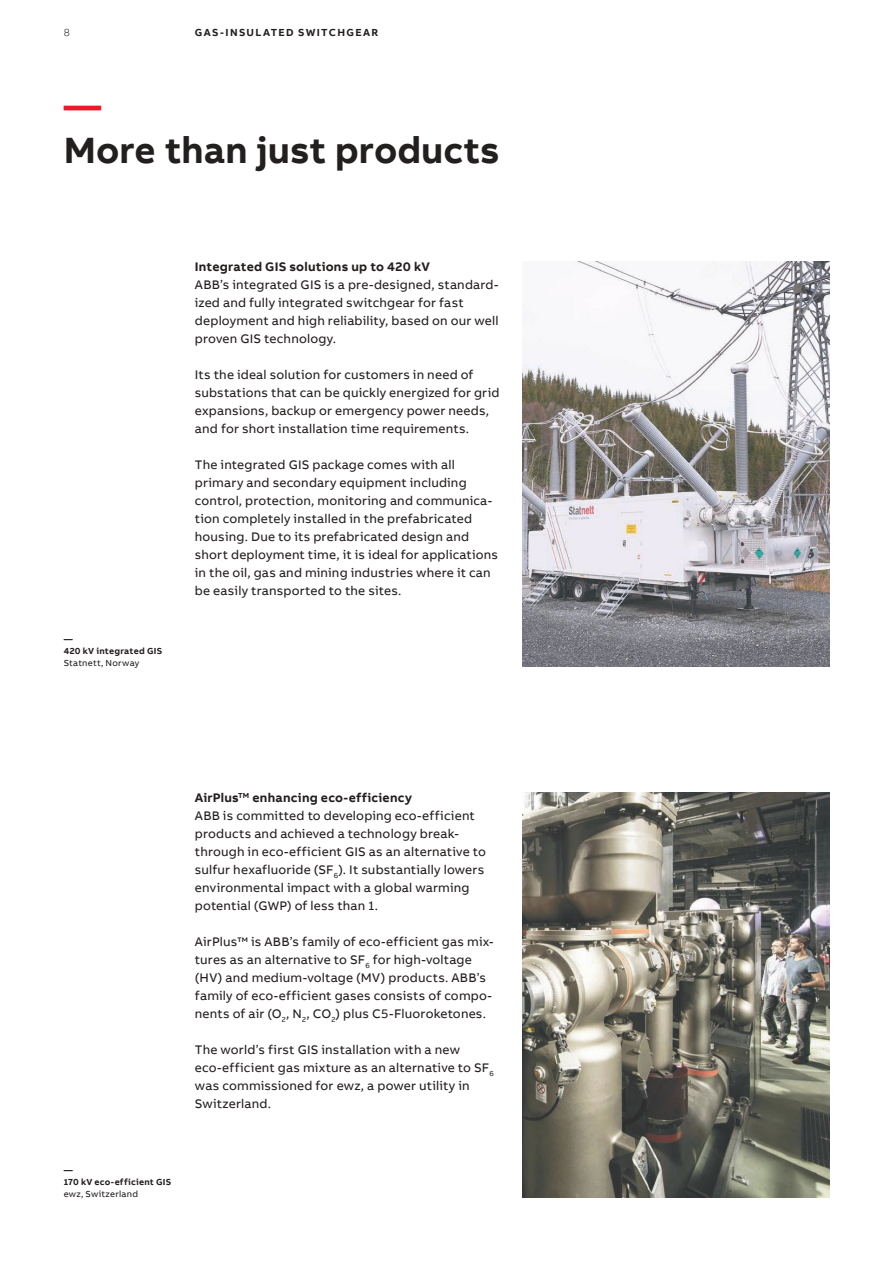
<style>
.page{position:relative;width:893px;height:1263px;background:#fff}
.page>*{position:absolute;margin:0;border:0;box-sizing:border-box;transform-origin:0 0}
.t1{font:700 37.5px "AB Bvoice";color:#241f1f}
.t2{font:700 37.5px "AB Bvoice";color:#ef1829}
.t3{font:12.75px/18px "AB Bvoice";letter-spacing:.015em;color:#241f1f}
.t4{font:700 12.75px "AB Bvoice";letter-spacing:.02em;color:#241f1f}
.t5{font:700 10.5px "AB Bvoice";letter-spacing:.13em;color:#241f1f}
.t6{font:300 10.5px "AB Bvoice";color:#241f1f}
.t7{font:700 9px/12px "AB Bvoice";letter-spacing:.03em;color:#241f1f}
.t8{font:9px "AB Bvoice";letter-spacing:.025em;color:#241f1f}
.s1{font-weight:700}
</style>
<div class="page">
<img style="left:523px;top:262px;width:306px;height:405px">
<img style="left:523px;top:793px;width:306px;height:405px">
<p class="t6" style="left:64px;top:26px;width:8px">8</p>
<p class="t5" style="left:195px;top:25px;width:185px">GAS-INSULATED SWITCHGEAR</p>
<h1 class="t2" style="left:64px;top:81px;width:39px">—</h1>
<h1 class="t1" style="left:64px;top:126px;width:438px">More than just products</h1>
<p class="t7" style="left:64px;top:633px;width:100px">—<br>420 kV integrated GIS</p>
<p class="t8" style="left:64px;top:658px;width:77px">Statnett, Norway</p>
<p class="t4" style="left:195px;top:258px;width:237px">Integrated GIS solutions up to 420 kV</p>
<p class="t3" style="left:195px;top:276px;width:305px">ABB’s integrated GIS is a pre-designed, standard&shy;ized and fully integrated switchgear for fast deployment and high reliability, based on our well proven GIS technology.</p>
<p class="t3" style="left:195px;top:366px;width:306px">Its the ideal solution for customers in need of substations that can be quickly energized for grid expansions, backup or emergency power needs, and for short installation time requirements.</p>
<p class="t3" style="left:195px;top:456px;width:305px">The integrated GIS package comes with all primary and secondary equipment including control, protection, monitoring and communica&shy;tion completely installed in the prefabricated housing. Due to its prefabricated design and short deployment time, it is ideal for applications in the oil, gas and mining industries where it can be easily transported to the sites.</p>
<p class="t3" style="left:195px;top:789px;width:293px"><span class="s1">AirPlus</span><sup>TM</sup> <span class="s1">enhancing eco-efficiency<br></span>ABB is committed to developing eco-efficient products and achieved a technology break&shy;through in eco-efficient GIS as an alternative to sulfur hexafluoride (SF<sub>6</sub>). It substantially lowers environmental impact with a global warming potential (GWP) of less than 1.</p>
<p class="t3" style="left:195px;top:933px;width:300px">AirPlus™ is ABB’s family of eco-efficient gas mix&shy;tures as an alternative to SF<sub>6</sub> for high-voltage (HV) and medium-voltage (MV) products. ABB’s family of eco-efficient gases consists of compo&shy;nents of air (O<sub>2</sub>, N<sub>2</sub>, CO<sub>2</sub>) plus C5-Fluoroketones.</p>
<p class="t3" style="left:195px;top:1041px;width:300px">The world’s first GIS installation with a new eco-efficient gas mixture as an alternative to SF<sub>6 </sub>was commissioned for ewz, a power utility in Switzerland.</p>
<p class="t7" style="left:64px;top:1164px;width:109px">—<br>170 kV eco-efficient GIS</p>
<p class="t8" style="left:64px;top:1189px;width:76px">ewz, Switzerland</p>
</div>
